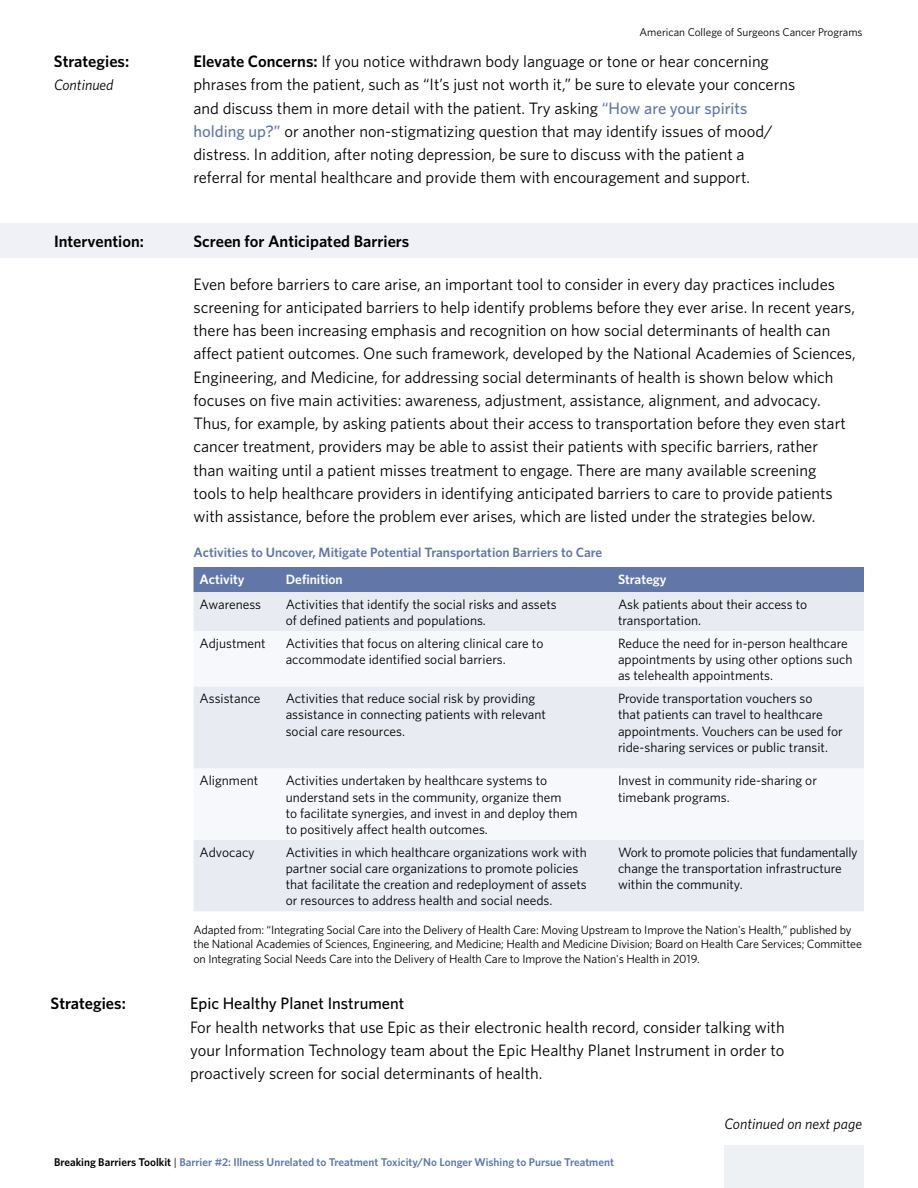
<style>
.page{position:relative;width:918px;height:1188px;background:#fff}
.page>*{position:absolute;margin:0;border:0;box-sizing:border-box;transform-origin:0 0}
.t1{font:16.5px/23.2px "Whitney";color:#000}
.t2{font:600 16.5px "Whitney";color:#000}
.t3{font:500 16.5px "Whitney";color:#000}
.t4{font:italic 15px "Whitney";color:#000}
.t5{font:13.5px/16.2px "Whitney";color:#000}
.t6{font:600 13.5px "Whitney";color:#6277a8}
.t7{font:600 13.5px "Whitney";color:#fff}
.t8{font:12px/14.4px "Whitney";letter-spacing:-.01em;color:#000}
.t9{font:600 11.25px "Whitney";color:#6277a8}
.t10{font:11.25px "Whitney";color:#000}
.s1{font-weight:600}
.s2{font-weight:500;color:#6277a8}
.s3{color:#000}
.s4{font-weight:400;color:#000}
</style>
<div class="page">
<div style="left:724px;top:1145px;width:140px;height:43px;background:#edf1f4"></div>
<div style="left:0;top:224px;width:918px;height:34px;background:#eff1f6"></div>
<div style="left:194px;top:567px;width:670px;height:25px;background:#6277a8"></div>
<div style="left:194px;top:592px;width:670px;height:319px;background:#e8ebf2"></div>
<svg style="left:194px;top:631px;width:670px;height:209px"></svg>
<p class="t2" style="left:54px;top:50px;width:77px">Strategies:</p>
<p class="t4" style="left:54px;top:75px;width:61px">Continued</p>
<p class="t10" style="left:640px;top:25px;width:224px">American College of Surgeons Cancer Programs</p>
<p class="t1" style="left:194px;top:49px;width:603px"><span class="s1">Elevate Concerns:</span> If you notice withdrawn body language or tone or hear concerning phrases from the patient, such as “It’s just not worth it,” be sure to elevate your concerns and discuss them in more detail with the patient. Try asking <span class="s2">“How are your spirits holding up?”</span> or another non-stigmatizing question that may identify issues of mood/ distress. In addition, after noting depression, be sure to discuss with the patient a referral for mental healthcare and provide them with encouragement and support.</p>
<p class="t2" style="left:54px;top:231px;width:92px">Intervention:</p>
<p class="t2" style="left:194px;top:231px;width:217px">Screen for Anticipated Barriers</p>
<p class="t1" style="left:194px;top:272px;width:664px">Even before barriers to care arise, an important tool to consider in every day practices includes screening for anticipated barriers to help identify problems before they ever arise. In recent years, there has been increasing emphasis and recognition on how social determinants of health can affect patient outcomes. One such framework, developed by the National Academies of Sciences, Engineering, and Medicine, for addressing social determinants of health is shown below which focuses on five main activities: awareness, adjustment, assistance, alignment, and advocacy.<br>Thus, for example, by asking patients about their access to transportation before they even start cancer treatment, providers may be able to assist their patients with specific barriers, rather<br>than waiting until a patient misses treatment to engage. There are many available screening<br>tools to help healthcare providers in identifying anticipated barriers to care to provide patients with assistance, before the problem ever arises, which are listed under the strategies below.</p>
<p class="t6" style="left:194px;top:544px;width:410px">Activities to Uncover, Mitigate Potential Transportation Barriers to Care</p>
<p class="t2" style="left:51px;top:993px;width:77px">Strategies:</p>
<p class="t7" style="left:200px;top:570px;width:46px">Activity</p>
<p class="t7" style="left:286px;top:570px;width:59px">Definition</p>
<p class="t7" style="left:618px;top:570px;width:50px">Strategy</p>
<p class="t5" style="left:200px;top:596px;width:63px">Awareness</p>
<p class="t5" style="left:286px;top:596px;width:273px">Activities that identify the social risks and assets of defined patients and populations.</p>
<p class="t5" style="left:618px;top:596px;width:191px">Ask patients about their access to transportation.</p>
<p class="t5" style="left:200px;top:635px;width:68px">Adjustment</p>
<p class="t5" style="left:286px;top:635px;width:259px">Activities that focus on altering clinical care to accommodate identified social barriers.</p>
<p class="t5" style="left:618px;top:635px;width:236px">Reduce the need for in-person healthcare appointments by using other options such as telehealth appointments.</p>
<p class="t5" style="left:200px;top:690px;width:63px">Assistance</p>
<p class="t5" style="left:286px;top:690px;width:262px">Activities that reduce social risk by providing assistance in connecting patients with relevant social care resources.</p>
<p class="t5" style="left:618px;top:690px;width:226px">Provide transportation vouchers so<br>that patients can travel to healthcare appointments. Vouchers can be used for ride-sharing services or public transit.</p>
<p class="t5" style="left:200px;top:772px;width:60px">Alignment</p>
<p class="t5" style="left:286px;top:772px;width:293px">Activities undertaken by healthcare systems to understand sets in the community, organize them<br>to facilitate synergies, and invest in and deploy them to positively affect health outcomes.</p>
<p class="t5" style="left:618px;top:772px;width:201px">Invest in community ride-sharing or timebank programs.</p>
<p class="t5" style="left:200px;top:844px;width:57px">Advocacy</p>
<p class="t5" style="left:286px;top:844px;width:303px">Activities in which healthcare organizations work with partner social care organizations to promote policies that facilitate the creation and redeployment of assets or resources to address health and social needs.</p>
<p class="t5" style="left:618px;top:844px;width:241px">Work to promote policies that fundamentally change the transportation infrastructure within the community.</p>
<p class="t8" style="left:194px;top:922px;width:670px">Adapted from: “Integrating Social Care into the Delivery of Health Care: Moving Upstream to Improve the Nation's Health,” published by the National Academies of Sciences, Engineering, and Medicine; Health and Medicine Division; Board on Health Care Services; Committee on Integrating Social Needs Care into the Delivery of Health Care to Improve the Nation's Health in 2019.</p>
<p class="t3" style="left:190px;top:993px;width:216px">Epic Healthy Planet Instrument</p>
<p class="t1" style="left:190px;top:1015px;width:596px;text-align:justify">For health networks that use Epic as their electronic health record, consider talking with your Information Technology team about the Epic Healthy Planet Instrument in order to proactively screen for social determinants of health.</p>
<p class="t4" style="left:724px;top:1114px;width:139px">Continued on next page</p>
<p class="t9" style="left:54px;top:1154px;width:562px"><span class="s3">Breaking Barriers Toolkit</span> <span class="s4">|</span> Barrier #2: Illness Unrelated to Treatment Toxicity/No Longer Wishing to Pursue Treatment</p>
</div>
